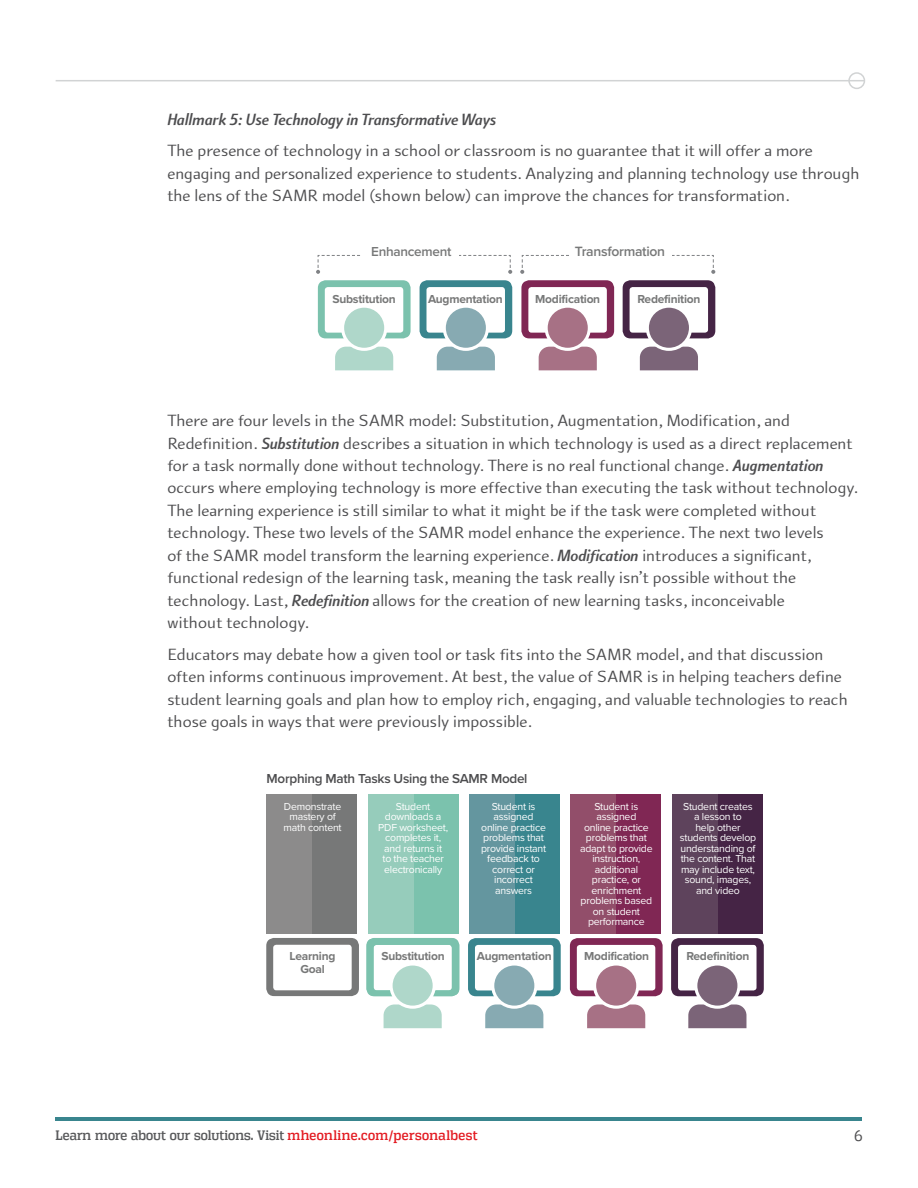
<style>
.page{position:relative;width:918px;height:1188px;background:#fff}
.page>*{position:absolute;margin:0;border:0;box-sizing:border-box;transform-origin:0 0}
.t1{font:17.25px/22.5px "Arum Sans";color:#4d4d4f}
.t2{font:italic 700 17.25px "Arum Sans";color:#4d4d4f}
.t3{font:15px "Vectipede Bk";color:#4d4d4f}
.t4{font:600 13.95px "Proxima Nova";letter-spacing:-.02em;color:#777878}
.t5{font:13.5px "Vectipede Rg";color:#58595b}
.t6{font:600 13.5px "Proxima Nova";letter-spacing:-.02em;color:#4d4d4f}
.t7{font:600 13.5px "Proxima Nova";letter-spacing:-.02em;color:#777878}
.t8{font:700 12px "Proxima Nova";letter-spacing:-.02em;color:#777878}
.t9{font:10.5px/10.5px "Proxima Nova";letter-spacing:-.02em;color:#fff;text-align:center}
.s1{font-weight:700;font-style:italic}
.s2{color:#e31b22}
</style>
<div class="page">
<hr style="left:56px;top:1118px;width:806px;height:3px;background:#39858e">
<div style="left:848px;top:72px;width:17px;height:17px;border:2px solid #d1d3d4;border-radius:50%"></div>
<hr style="left:56px;top:80px;width:808px;height:1px;background:#d1d3d4">
<svg style="left:318px;top:280px;width:93px;height:58px"></svg>
<svg style="left:335px;top:347px;width:58px;height:23px"></svg>
<div style="left:343px;top:306px;width:43px;height:43px;background:#afd7ca;border-radius:50%"></div>
<div style="left:341px;top:305px;width:46px;height:46px;border:3px solid #fff;border-radius:50%"></div>
<svg style="left:420px;top:280px;width:92px;height:58px"></svg>
<svg style="left:437px;top:347px;width:58px;height:23px"></svg>
<div style="left:444px;top:306px;width:43px;height:43px;background:#87aab2;border-radius:50%"></div>
<div style="left:443px;top:305px;width:46px;height:46px;border:3px solid #fff;border-radius:50%"></div>
<svg style="left:521px;top:280px;width:93px;height:58px"></svg>
<svg style="left:539px;top:347px;width:58px;height:23px"></svg>
<div style="left:546px;top:306px;width:43px;height:43px;background:#a77185;border-radius:50%"></div>
<div style="left:545px;top:305px;width:46px;height:46px;border:3px solid #fff;border-radius:50%"></div>
<svg style="left:623px;top:280px;width:92px;height:58px"></svg>
<svg style="left:640px;top:347px;width:58px;height:23px"></svg>
<div style="left:647px;top:306px;width:44px;height:43px;background:#7b6478;border-radius:50%"></div>
<div style="left:646px;top:305px;width:46px;height:46px;border:3px solid #fff;border-radius:50%"></div>
<svg style="left:520px;top:255px;width:195px;height:19px"></svg>
<svg style="left:316px;top:255px;width:196px;height:19px"></svg>
<div style="left:361px;top:245px;width:98px;height:29px;background:#fff"></div>
<div style="left:570px;top:245px;width:102px;height:29px;background:#fff"></div>
<div style="left:469px;top:794px;width:91px;height:139px;background:#39858e"></div>
<div style="left:570px;top:794px;width:91px;height:139px;background:#802754"></div>
<div style="left:673px;top:794px;width:90px;height:139px;background:#452445"></div>
<svg style="left:266px;top:938px;width:93px;height:58px"></svg>
<div style="left:267px;top:794px;width:90px;height:139px;background:#777878"></div>
<div style="left:368px;top:794px;width:90px;height:139px;background:#7bc2ad"></div>
<div style="left:368px;top:794px;width:45px;height:139px;background:#96ccbb"></div>
<div style="left:469px;top:794px;width:45px;height:139px;background:#64969f"></div>
<div style="left:570px;top:794px;width:46px;height:139px;background:#924e6a"></div>
<div style="left:673px;top:794px;width:45px;height:139px;background:#5e435c"></div>
<div style="left:266px;top:794px;width:46px;height:139px;background:#8c8b8b"></div>
<svg style="left:366px;top:938px;width:93px;height:58px"></svg>
<svg style="left:384px;top:1004px;width:58px;height:24px"></svg>
<div style="left:391px;top:964px;width:43px;height:43px;background:#afd7ca;border-radius:50%"></div>
<div style="left:389px;top:962px;width:47px;height:47px;border:3px solid #fff;border-radius:50%"></div>
<svg style="left:468px;top:938px;width:93px;height:58px"></svg>
<svg style="left:485px;top:1004px;width:58px;height:24px"></svg>
<div style="left:493px;top:964px;width:43px;height:43px;background:#87aab2;border-radius:50%"></div>
<div style="left:491px;top:962px;width:46px;height:47px;border:3px solid #fff;border-radius:50%"></div>
<svg style="left:570px;top:938px;width:93px;height:58px"></svg>
<svg style="left:587px;top:1004px;width:58px;height:24px"></svg>
<div style="left:595px;top:964px;width:43px;height:43px;background:#a77185;border-radius:50%"></div>
<div style="left:593px;top:962px;width:46px;height:47px;border:3px solid #fff;border-radius:50%"></div>
<svg style="left:671px;top:938px;width:93px;height:58px"></svg>
<svg style="left:688px;top:1004px;width:58px;height:24px"></svg>
<div style="left:696px;top:964px;width:43px;height:43px;background:#7b6478;border-radius:50%"></div>
<div style="left:694px;top:962px;width:47px;height:47px;border:3px solid #fff;border-radius:50%"></div>
<p class="t2" style="left:167px;top:109px;width:330px">Hallmark 5: Use Technology in Transformative Ways</p>
<p class="t1" style="left:167px;top:140px;width:694px">The presence of technology in a school or classroom is no guarantee that it will offer a more engaging and personalized experience to students. Analyzing and planning technology use through the lens of the SAMR model (shown below) can improve the chances for transformation.</p>
<p class="t7" style="left:371px;top:241px;width:82px">Enhancement</p>
<p class="t4" style="left:575px;top:241px;width:92px">Transformation</p>
<p class="t8" style="left:333px;top:290px;width:65px">Substitution</p>
<p class="t8" style="left:428px;top:290px;width:76px">Augmentation</p>
<p class="t8" style="left:535px;top:290px;width:66px">Modification</p>
<p class="t8" style="left:638px;top:290px;width:64px">Redefinition</p>
<p class="t1" style="left:167px;top:409px;width:692px">There are four levels in the SAMR model: Substitution, Augmentation, Modification, and Redefinition. <span class="s1">Substitution</span> describes a situation in which technology is used as a direct replacement for a task normally done without technology. There is no real functional change. <span class="s1">Augmentation </span>occurs where employing technology is more effective than executing the task without technology.<br>The learning experience is still similar to what it might be if the task were completed without technology. These two levels of the SAMR model enhance the experience. The next two levels<br>of the SAMR model transform the learning experience. <span class="s1">Modification</span> introduces a significant, functional redesign of the learning task, meaning the task really isn’t possible without the technology. Last, <span class="s1">Redefinition</span> allows for the creation of new learning tasks, inconceivable<br>without technology.</p>
<p class="t1" style="left:167px;top:643px;width:682px">Educators may debate how a given tool or task fits into the SAMR model, and that discussion often informs continuous improvement. At best, the value of SAMR is in helping teachers define student learning goals and plan how to employ rich, engaging, and valuable technologies to reach those goals in ways that were previously impossible.</p>
<p class="t6" style="left:267px;top:769px;width:262px">Morphing Math Tasks Using the SAMR Model</p>
<p class="t9" style="left:284px;top:801px;width:60px">Demonstrate mastery of math content</p>
<p class="t9" style="left:378px;top:801px;width:71px">Student downloads a<br>PDF worksheet, completes it, and returns it<br>to the teacher electronically</p>
<p class="t9" style="left:481px;top:801px;width:67px">Student is assigned online practice problems that provide instant feedback to correct or incorrect answers</p>
<p class="t9" style="left:580px;top:801px;width:74px">Student is assigned<br>online practice problems that adapt to provide instruction, additional practice, or enrichment problems based on student performance</p>
<p class="t9" style="left:680px;top:801px;width:78px">Student creates a lesson to<br>help other students develop understanding of the content. That may include text, sound, images, and video</p>
<p class="t8" style="left:290px;top:947px;width:47px">Learning</p>
<p class="t8" style="left:381px;top:947px;width:65px">Substitution</p>
<p class="t8" style="left:300px;top:960px;width:26px">Goal</p>
<p class="t8" style="left:477px;top:947px;width:76px">Augmentation</p>
<p class="t8" style="left:584px;top:947px;width:66px">Modification</p>
<p class="t8" style="left:686px;top:947px;width:64px">Redefinition</p>
<p class="t5" style="left:56px;top:1127px;width:423px">Learn more about our solutions. Visit <span class="s2">mheonline.com/personalbest</span></p>
<p class="t3" style="left:855px;top:1127px;width:9px">6</p>
</div>
